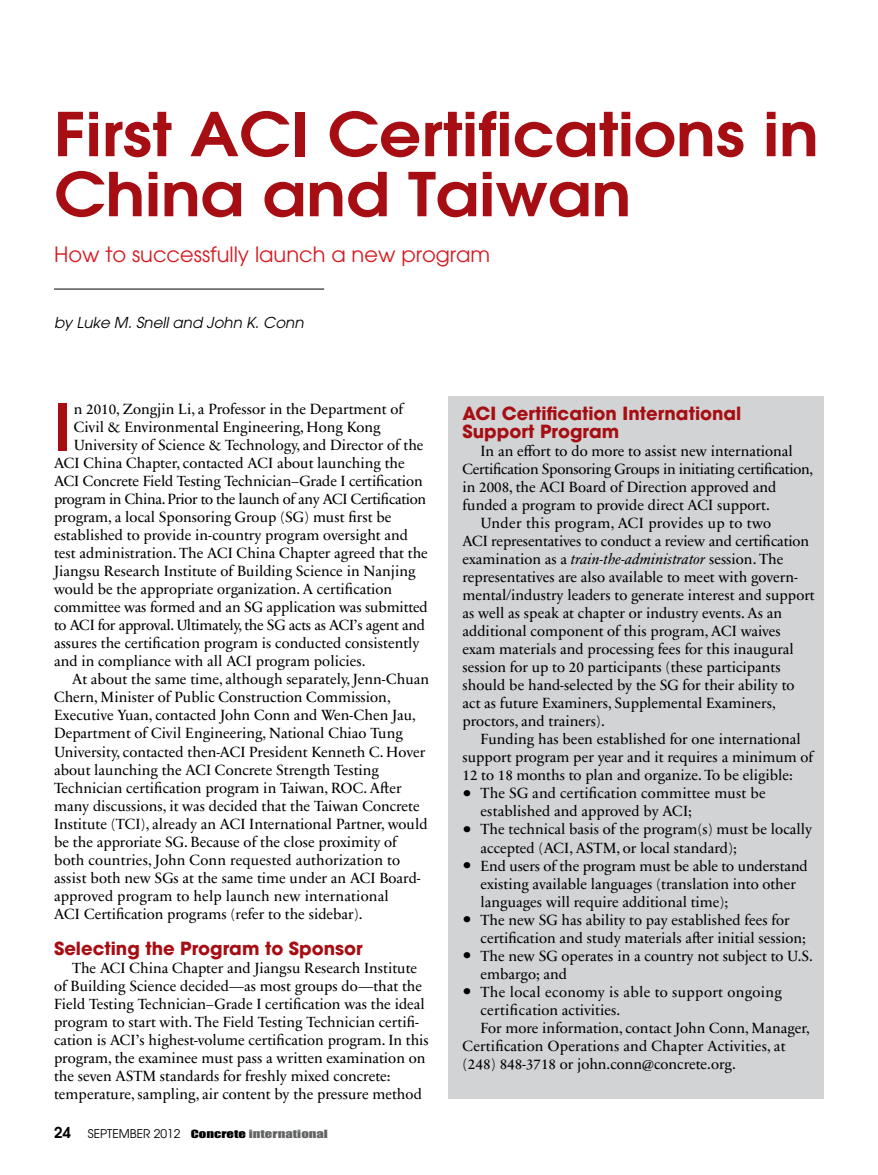
<style>
.page{position:relative;width:878px;height:1175px;background:#fff}
.page>*{position:absolute;margin:0;border:0;box-sizing:border-box;transform-origin:0 0}
.t1{font:600 63.6px "Avant Garde";color:#a70e13}
.t2{font:600 60px/60px "Avant Garde";color:#a70e13;scale:1.1 1}
.t3{font:21px "Avant Garde";color:#d71920}
.t4{font:700 18px/18px "Avant Garde";color:#a70e13}
.t5{font:15px/18px "Sabon Next LT Pro";color:#000}
.t6{font:15px "Sabon Next LT Pro";letter-spacing:-.02em;color:#000}
.t7{font:15px "Sabon Next LT Pro";letter-spacing:.02em;color:#000}
.t8{font:15px "Sabon Next LT Pro";letter-spacing:-.025em;color:#000}
.t9{font:italic 15px "Avant Garde";color:#000}
.t10{font:12px "Avant Garde";color:#000}
.s1{font-weight:600;font-size:15px}
.s2{font-family:"Impact MT Std";font-size:10.5px}
.s3{font-family:"Impact MT Std";font-size:10.5px;color:#636466}
.s4{font-style:italic}
.s5{font-family:"Adobe Caslon Pro";font-size:27px}
</style>
<div class="page">
<hr style="left:54px;top:289px;width:270px;height:1px;background:#000">
<div style="left:448px;top:396px;width:376px;height:702px;background:#d1d3d4"></div>
<h2 class="t2" style="left:54px;top:103px;width:696px">First ACI Certifications in<br>China and Taiwan</h2>
<h3 class="t3" style="left:54px;top:242px;width:438px">How to successfully launch a new program</h3>
<p class="t9" style="left:54px;top:314px;width:251px">by Luke M. Snell and John K. Conn</p>
<h1 class="t1" style="left:54px;top:385px;width:19px">I</h1>
<p class="t5" style="left:74px;top:400px;width:331px">n 2010, Zongjin Li, a Professor in the Department of</p>
<p class="t5" style="left:74px;top:418px;width:308px">Civil &amp; Environmental Engineering, Hong Kong</p>
<p class="t5" style="left:74px;top:436px;width:351px">University of Science &amp; Technology, and Director of the</p>
<p class="t5" style="left:54px;top:454px;width:352px">ACI China Chapter, contacted ACI about launching the</p>
<p class="t5" style="left:54px;top:472px;width:370px">ACI Concrete Field Testing Technician–Grade I certification</p>
<p class="t8" style="left:54px;top:488px;width:373px">program in China. Prior to the launch of any ACI Certification</p>
<p class="t5" style="left:54px;top:508px;width:339px">program, a local Sponsoring Group (SG) must first be</p>
<p class="t5" style="left:54px;top:526px;width:355px">established to provide in-country program oversight and</p>
<p class="t5" style="left:54px;top:544px;width:375px">test administration. The ACI China Chapter agreed that the</p>
<p class="t5" style="left:54px;top:562px;width:363px">Jiangsu Research Institute of Building Science in Nanjing</p>
<p class="t5" style="left:54px;top:580px;width:340px">would be the appropriate organization. A certification</p>
<p class="t5" style="left:54px;top:598px;width:375px">committee was formed and an SG application was submitted</p>
<p class="t6" style="left:54px;top:614px;width:372px">to ACI for approval. Ultimately, the SG acts as ACI’s agent and</p>
<p class="t5" style="left:54px;top:634px;width:367px">assures the certification program is conducted consistently</p>
<p class="t5" style="left:54px;top:652px;width:313px">and in compliance with all ACI program policies.</p>
<p class="t5" style="left:72px;top:670px;width:358px">At about the same time, although separately, Jenn-Chuan</p>
<p class="t5" style="left:54px;top:688px;width:338px">Chern, Minister of Public Construction Commission,</p>
<p class="t5" style="left:54px;top:706px;width:363px">Executive Yuan, contacted John Conn and Wen-Chen Jau,</p>
<p class="t5" style="left:54px;top:724px;width:350px">Department of Civil Engineering, National Chiao Tung</p>
<p class="t5" style="left:54px;top:742px;width:373px">University, contacted then-ACI President Kenneth C. Hover</p>
<p class="t5" style="left:54px;top:760px;width:326px">about launching the ACI Concrete Strength Testing</p>
<p class="t5" style="left:54px;top:778px;width:349px">Technician certification program in Taiwan, ROC. After</p>
<p class="t5" style="left:54px;top:796px;width:367px">many discussions, it was decided that the Taiwan Concrete</p>
<p class="t5" style="left:54px;top:814px;width:375px">Institute (TCI), already an ACI International Partner, would</p>
<p class="t5" style="left:54px;top:832px;width:344px">be the approriate SG. Because of the close proximity of</p>
<p class="t5" style="left:54px;top:850px;width:347px">both countries, John Conn requested authorization to</p>
<p class="t5" style="left:54px;top:868px;width:368px">assist both new SGs at the same time under an ACI Board-</p>
<p class="t5" style="left:54px;top:886px;width:336px">approved program to help launch new international</p>
<p class="t5" style="left:54px;top:904px;width:310px">ACI Certification programs (refer to the sidebar).</p>
<p class="t4" style="left:54px;top:938px;width:310px">Selecting the Program to Sponsor</p>
<p class="t5" style="left:54px;top:958px;width:376px;text-indent:18px">The ACI China Chapter and Jiangsu Research Institute of Building Science decided—as most groups do—that the Field Testing Technician–Grade I certification was the ideal program to start with. The Field Testing Technician certifi&shy;cation is ACI’s highest-volume certification program. In this program, the examinee must pass a written examination on the seven ASTM standards for freshly mixed concrete: temperature, sampling, air content by the pressure method</p>
<p class="t10" style="left:54px;top:1126px;width:275px"><span class="s1">24</span> september 2012 <span class="s2">Concrete</span> <span class="s3">international</span></p>
<p class="t4" style="left:462px;top:404px;width:280px">ACI Certification International<br>Support Program</p>
<p class="t5" style="left:480px;top:441px;width:314px">In an effort to do more to assist new international</p>
<p class="t6" style="left:462px;top:458px;width:352px">Certification Sponsoring Groups in initiating certification,</p>
<p class="t5" style="left:462px;top:477px;width:315px">in 2008, the ACI Board of Direction approved and</p>
<p class="t5" style="left:462px;top:495px;width:309px">funded a program to provide direct ACI support.</p>
<p class="t7" style="left:480px;top:512px;width:292px">Under this program, ACI provides up to two</p>
<p class="t5" style="left:462px;top:531px;width:348px">ACI representatives to conduct a review and certification</p>
<p class="t5" style="left:462px;top:549px;width:322px">examination as a <span class="s4">train-the-administrator</span> session. The</p>
<p class="t5" style="left:462px;top:567px;width:337px">representatives are also available to meet with govern-</p>
<p class="t5" style="left:462px;top:585px;width:354px">mental/industry leaders to generate interest and support</p>
<p class="t5" style="left:462px;top:603px;width:321px">as well as speak at chapter or industry events. As an</p>
<p class="t5" style="left:462px;top:621px;width:320px">additional component of this program, ACI waives</p>
<p class="t5" style="left:462px;top:639px;width:333px">exam materials and processing fees for this inaugural</p>
<p class="t5" style="left:462px;top:657px;width:320px">session for up to 20 participants (these participants</p>
<p class="t5" style="left:462px;top:675px;width:333px">should be hand-selected by the SG for their ability to</p>
<p class="t5" style="left:462px;top:693px;width:315px">act as future Examiners, Supplemental Examiners,</p>
<p class="t5" style="left:462px;top:711px;width:144px">proctors, and trainers).</p>
<p class="t5" style="left:480px;top:729px;width:322px">Funding has been established for one international</p>
<p class="t5" style="left:462px;top:747px;width:352px">support program per year and it requires a minimum of</p>
<p class="t5" style="left:462px;top:765px;width:332px">12 to 18 months to plan and organize. To be eligible:</p>
<p class="t5" style="left:480px;top:783px;width:287px;text-indent:-18px"><span class="s5">•</span> The SG and certification committee must be established and approved by ACI;</p>
<p class="t5" style="left:480px;top:819px;width:333px;text-indent:-18px"><span class="s5">•</span> The technical basis of the program(s) must be locally accepted (ACI, ASTM, or local standard);</p>
<p class="t5" style="left:480px;top:855px;width:329px;text-indent:-18px"><span class="s5">•</span> End users of the program must be able to understand existing available languages (translation into other languages will require additional time);</p>
<p class="t5" style="left:480px;top:909px;width:327px;text-indent:-18px"><span class="s5">•</span> The new SG has ability to pay established fees for certification and study materials after initial session;</p>
<p class="t5" style="left:480px;top:945px;width:334px;text-indent:-18px"><span class="s5">•</span> The new SG operates in a country not subject to U.S. embargo; and</p>
<p class="t7" style="left:462px;top:980px;width:321px"><span class="s5">•</span> The local economy is able to support ongoing</p>
<p class="t5" style="left:480px;top:999px;width:141px">certification activities.</p>
<p class="t5" style="left:480px;top:1017px;width:331px">For more information, contact John Conn, Manager,</p>
<p class="t5" style="left:462px;top:1035px;width:324px">Certification Operations and Chapter Activities, at</p>
<p class="t5" style="left:462px;top:1053px;width:275px">(248) 848-3718 or john.conn@concrete.org.</p>
</div>
